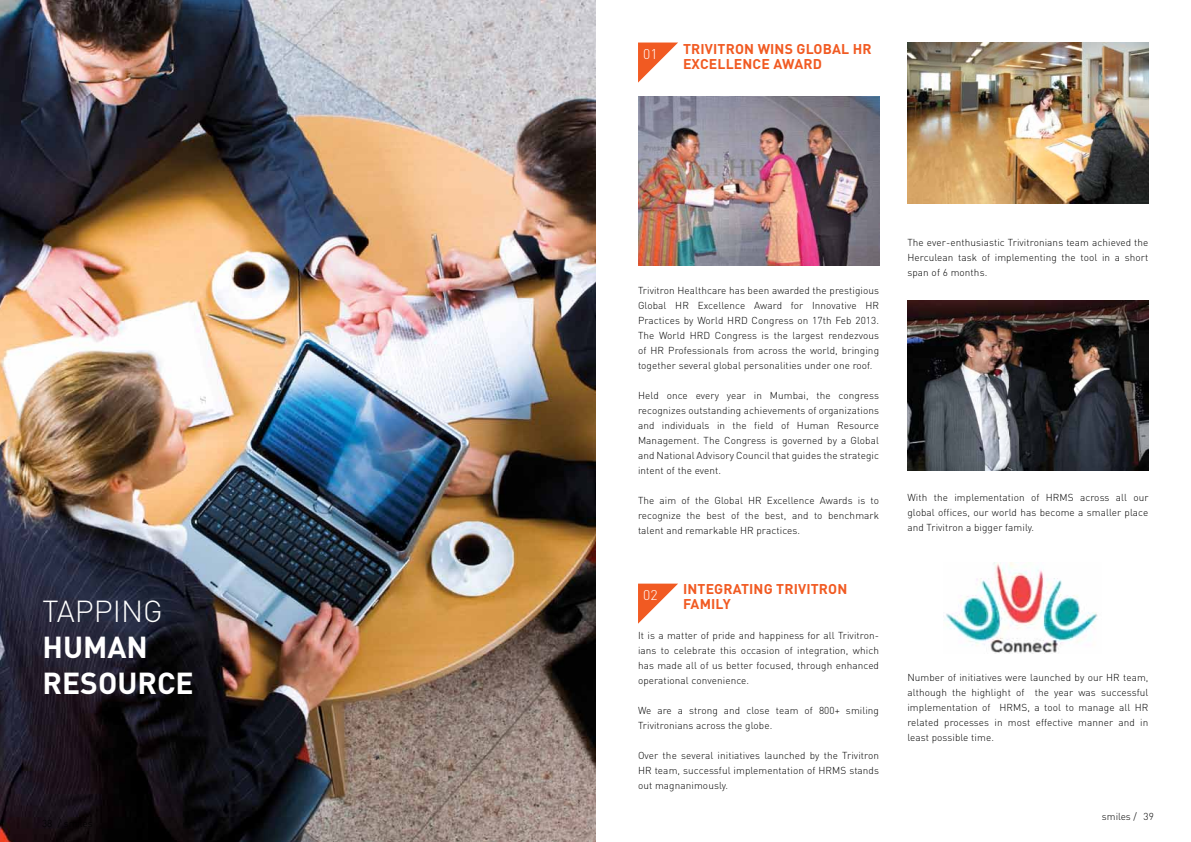
<style>
.page{position:relative;width:1191px;height:842px;background:#fff}
.page>*{position:absolute;margin:0;border:0;box-sizing:border-box;transform-origin:0 0}
.t1{font:700 30px/36px "DIN";color:#fff}
.t2{font:300 30px "DIN";color:#fff}
.t3{font:700 14px/15px "DIN";letter-spacing:.01em;color:#f15a22}
.t4{font:300 14px "DIN";color:#fff}
.t5{font:300 10px/15px "DIN";letter-spacing:.01em;color:#000;text-align:justify}
</style>
<div class="page">
<img style="left:0;top:0;width:595px;height:842px">
<img style="left:638px;top:96px;width:241px;height:170px">
<img style="left:907px;top:300px;width:241px;height:170px">
<svg style="left:638px;top:43px;width:40px;height:40px"></svg>
<svg style="left:638px;top:584px;width:40px;height:40px"></svg>
<img style="left:907px;top:43px;width:241px;height:160px">
<img style="left:944px;top:562px;width:154px;height:92px">
<h1 class="t2" style="left:43px;top:593px;width:122px">TAPPING</h1>
<h1 class="t1" style="left:43px;top:628px;width:153px">HUMAN<br>RESOURCE</h1>
<h2 class="t4" style="left:643px;top:45px;width:16px">01</h2>
<h2 class="t3" style="left:683px;top:41px;width:190px">TRIVITRON WINS GLOBAL HR<br>EXCELLENCE AWARD</h2>
<p class="t5" style="left:638px;top:283px;width:242px">Trivitron Healthcare has been awarded the prestigious Global HR Excellence Award for Innovative HR Practices by World HRD Congress on 17th Feb 2013.<br>The World HRD Congress is the largest rendezvous of HR Professionals from across the world, bringing together several global personalities under one roof.</p>
<p class="t5" style="left:638px;top:388px;width:242px">Held once every year in Mumbai, the congress recognizes outstanding achievements of organizations and individuals in the field of Human Resource Management. The Congress is governed by a Global and National Advisory Council that guides the strategic intent of the event.</p>
<p class="t5" style="left:638px;top:493px;width:242px">The aim of the Global HR Excellence Awards is to recognize the best of the best, and to benchmark talent and remarkable HR practices.</p>
<h2 class="t3" style="left:683px;top:581px;width:166px">INTEGRATING TRIVITRON<br>FAMILY</h2>
<p class="t5" style="left:638px;top:628px;width:242px">It is a matter of pride and happiness for all Trivitron&shy;ians to celebrate this occasion of integration, which has made all of us better focused, through enhanced operational convenience.</p>
<p class="t5" style="left:638px;top:703px;width:242px">We are a strong and close team of 800+ smiling<br>Trivitronians across the globe.</p>
<p class="t5" style="left:638px;top:748px;width:242px">Over the several initiatives launched by the Trivitron HR team, successful implementation of HRMS stands out magnanimously.</p>
<h2 class="t4" style="left:643px;top:586px;width:16px">02</h2>
<p class="t5" style="left:907px;top:234px;width:242px">The ever-enthusiastic Trivitronians team achieved the Herculean task of implementing the tool in a short span of 6 months.</p>
<p class="t5" style="left:907px;top:489px;width:242px">With the implementation of HRMS across all our global offices, our world has become a smaller place and Trivitron a bigger family.</p>
<p class="t5" style="left:907px;top:669px;width:242px">Number of initiatives were launched by our HR team, although the highlight of the year was successful implementation of HRMS, a tool to manage all HR related processes in most effective manner and in least possible time.</p>
<p class="t5" style="left:1102px;top:808px;width:53px">smiles / 39</p>
</div>
